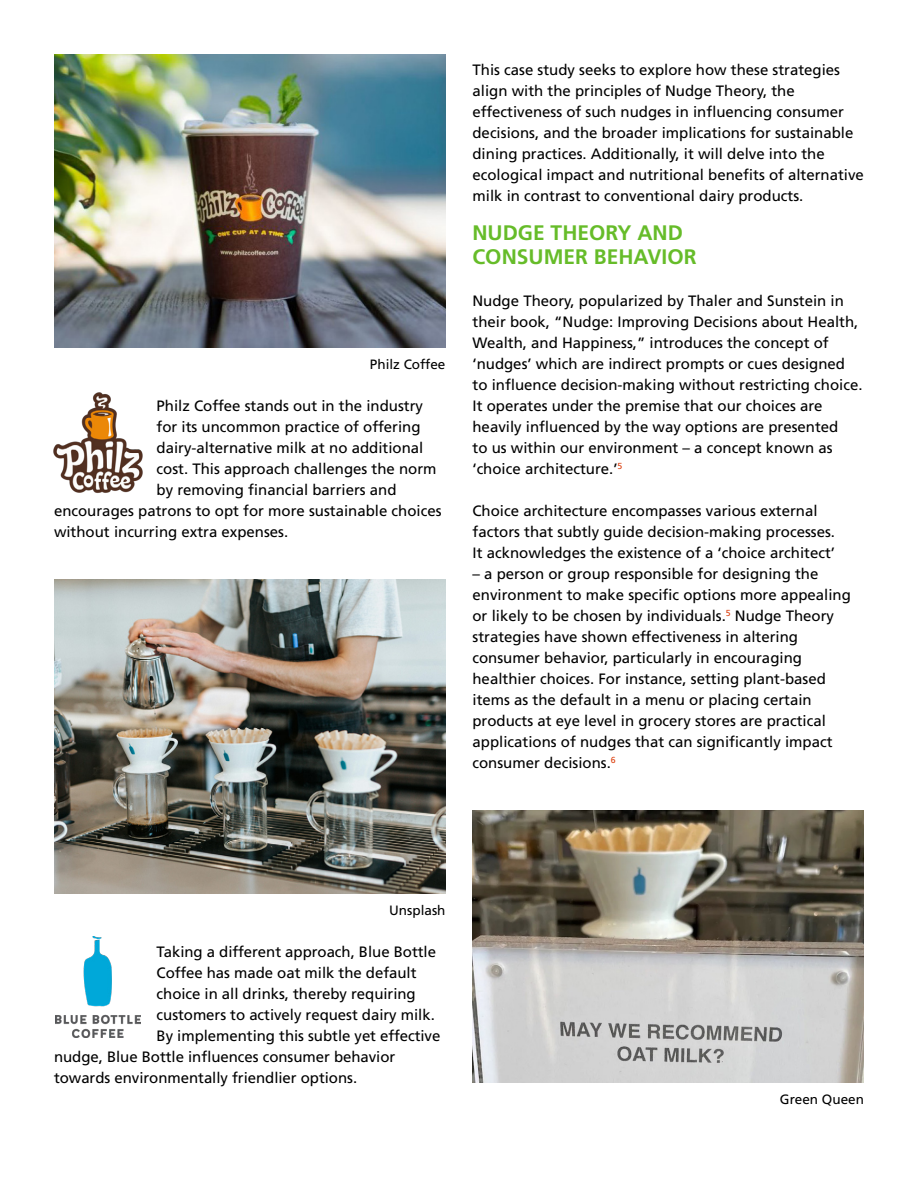
<style>
.page{position:relative;width:918px;height:1188px;background:#fff}
.page>*{position:absolute;margin:0;border:0;box-sizing:border-box;transform-origin:0 0}
.t1{font:700 21px/24px "Frutiger LT Com";color:#66bc29}
.t2{font:15px/21px "Frutiger LT Com";color:#000}
.t3{font:13.5px "Frutiger LT Com";color:#000}
</style>
<div class="page">
<img style="left:54px;top:54px;width:392px;height:294px">
<img style="left:54px;top:579px;width:392px;height:315px">
<img style="left:472px;top:810px;width:392px;height:273px">
<img style="left:53px;top:392px;width:90px;height:101px">
<img style="left:56px;top:936px;width:85px;height:101px">
<p class="t3" style="left:370px;top:356px;width:77px">Philz Coffee</p>
<p class="t2" style="left:157px;top:395px;width:268px">Philz Coffee stands out in the industry</p>
<p class="t2" style="left:157px;top:416px;width:265px">for its uncommon practice of offering</p>
<p class="t2" style="left:157px;top:437px;width:268px">dairy-alternative milk at no additional</p>
<p class="t2" style="left:157px;top:458px;width:282px">cost. This approach challenges the norm</p>
<p class="t2" style="left:157px;top:479px;width:242px">by removing financial barriers and</p>
<p class="t2" style="left:54px;top:500px;width:389px">encourages patrons to opt for more sustainable choices</p>
<p class="t2" style="left:54px;top:521px;width:236px">without incurring extra expenses.</p>
<p class="t2" style="left:472px;top:59px;width:393px">This case study seeks to explore how these strategies align with the principles of Nudge Theory, the effectiveness of such nudges in influencing consumer decisions, and the broader implications for sustainable dining practices. Additionally, it will delve into the ecological impact and nutritional benefits of alternative milk in contrast to conventional dairy products.</p>
<h1 class="t1" style="left:472px;top:221px;width:226px">NUDGE THEORY AND<br>CONSUMER BEHAVIOR</h1>
<p class="t2" style="left:472px;top:290px;width:392px">Nudge Theory, popularized by Thaler and Sunstein in their book, “Nudge: Improving Decisions about Health, Wealth, and Happiness,” introduces the concept of ‘nudges’ which are indirect prompts or cues designed to influence decision-making without restricting choice.<br>It operates under the premise that our choices are heavily influenced by the way options are presented<br>to us within our environment – a concept known as ‘choice architecture.’<sup>5</sup></p>
<p class="t2" style="left:472px;top:500px;width:364px">Choice architecture encompasses various external factors that subtly guide decision-making processes.<br>It acknowledges the existence of a ‘choice architect’</p>
<p class="t2" style="left:472px;top:563px;width:380px">– a person or group responsible for designing the environment to make specific options more appealing or likely to be chosen by individuals.<sup>5</sup> Nudge Theory strategies have shown effectiveness in altering consumer behavior, particularly in encouraging healthier choices. For instance, setting plant-based items as the default in a menu or placing certain products at eye level in grocery stores are practical applications of nudges that can significantly impact consumer decisions.<sup>6</sup></p>
<p class="t3" style="left:389px;top:902px;width:58px">Unsplash</p>
<p class="t2" style="left:157px;top:941px;width:281px">Taking a different approach, Blue Bottle</p>
<p class="t2" style="left:157px;top:962px;width:261px">Coffee has made oat milk the default</p>
<p class="t2" style="left:157px;top:983px;width:261px">choice in all drinks, thereby requiring</p>
<p class="t2" style="left:157px;top:1004px;width:280px">customers to actively request dairy milk.</p>
<p class="t2" style="left:157px;top:1025px;width:285px">By implementing this subtle yet effective</p>
<p class="t2" style="left:54px;top:1046px;width:343px">nudge, Blue Bottle influences consumer behavior</p>
<p class="t2" style="left:54px;top:1067px;width:305px">towards environmentally friendlier options.</p>
<p class="t3" style="left:780px;top:1091px;width:86px">Green Queen</p>
</div>
